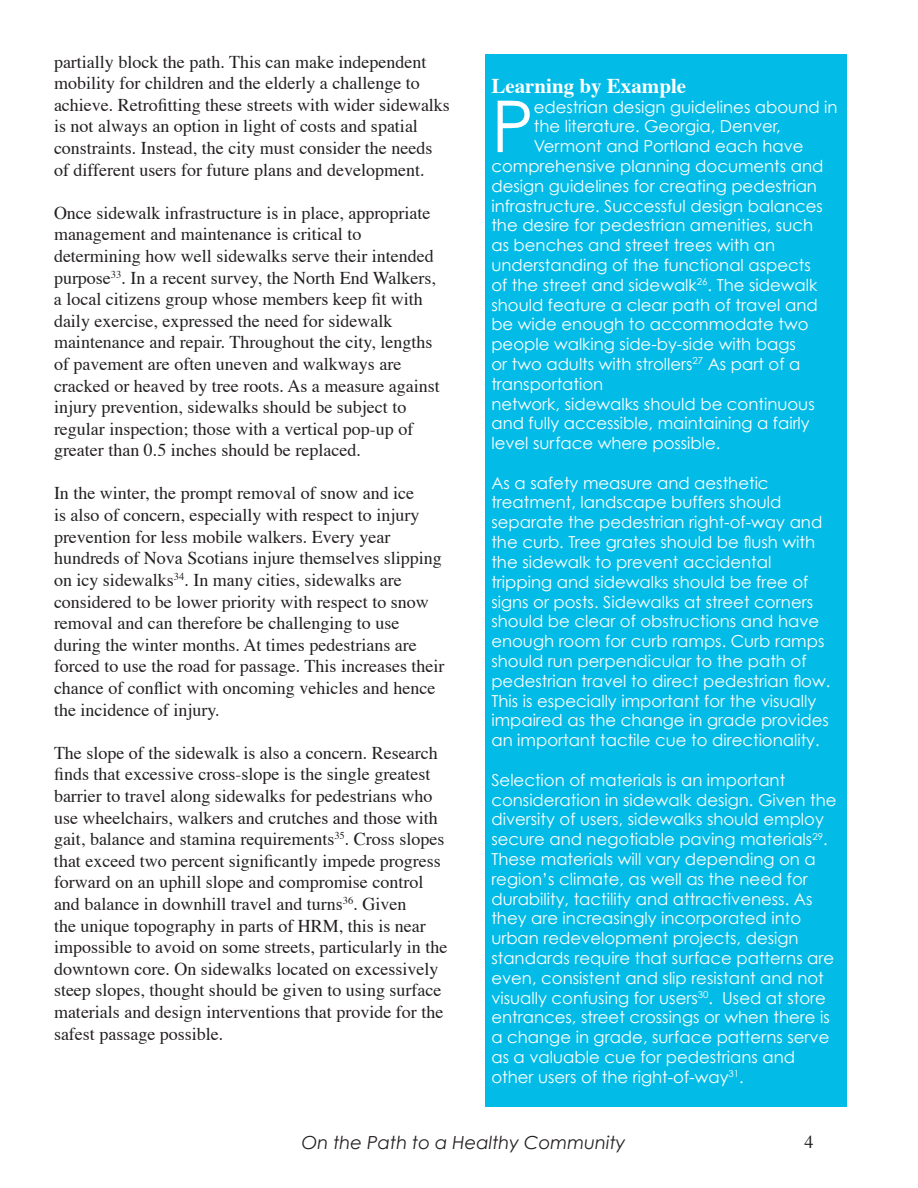
<style>
.page{position:relative;width:918px;height:1188px;background:#fff}
.page>*{position:absolute;margin:0;border:0;box-sizing:border-box;transform-origin:0 0}
.t1{font:71.55px "Century Gothic";color:#fff}
.t2{font:700 21px "Times";color:#fff}
.t3{font:18px/21.6px "Times";color:#231f20}
.t4{font:italic 18px "Century Gothic";color:#231f20}
.t5{font:16.5px/19.8px "Century Gothic";color:#fff}
</style>
<div class="page">
<div style="left:485px;top:54px;width:361px;height:1053px;background:#02bce7"></div>
<p class="t3" style="left:54px;top:52px;width:398px">partially block the path. This can make independent mobility for children and the elderly a challenge to achieve. Retrofitting these streets with wider sidewalks is not always an option in light of costs and spatial constraints. Instead, the city must consider the needs of different users for future plans and development.</p>
<p class="t3" style="left:54px;top:203px;width:387px">Once sidewalk infrastructure is in place, appropriate management and maintenance is critical to determining how well sidewalks serve their intended purpose<sup>33</sup>. In a recent survey, the North End Walkers, a local citizens group whose members keep fit with daily exercise, expressed the need for sidewalk maintenance and repair. Throughout the city, lengths of pavement are often uneven and walkways are cracked or heaved by tree roots. As a measure against injury prevention, sidewalks should be subject to regular inspection; those with a vertical pop-up of greater than 0.5 inches should be replaced.</p>
<p class="t3" style="left:54px;top:484px;width:392px">In the winter, the prompt removal of snow and ice<br>is also of concern, especially with respect to injury prevention for less mobile walkers. Every year hundreds of Nova Scotians injure themselves slipping on icy sidewalks<sup>34</sup>. In many cities, sidewalks are considered to be lower priority with respect to snow removal and can therefore be challenging to use during the winter months. At times pedestrians are forced to use the road for passage. This increases their chance of conflict with oncoming vehicles and hence the incidence of injury.</p>
<p class="t3" style="left:54px;top:743px;width:395px">The slope of the sidewalk is also a concern. Research finds that excessive cross-slope is the single greatest barrier to travel along sidewalks for pedestrians who use wheelchairs, walkers and crutches and those with gait, balance and stamina requirements<sup>35</sup>. Cross slopes that exceed two percent significantly impede progress forward on an uphill slope and compromise control and balance in downhill travel and turns<sup>36</sup>. Given<br>the unique topography in parts of HRM, this is near impossible to avoid on some streets, particularly in the downtown core. On sidewalks located on excessively steep slopes, thought should be given to using surface materials and design interventions that provide for the safest passage possible.</p>
<p class="t2" style="left:491px;top:72px;width:196px">Learning by Example</p>
<h1 class="t1" style="left:491px;top:83px;width:44px">P</h1>
<p class="t5" style="left:534px;top:96px;width:305px">edestrian design guidelines abound in</p>
<p class="t5" style="left:534px;top:116px;width:248px">the literature. Georgia, Denver,</p>
<p class="t5" style="left:534px;top:136px;width:271px">Vermont and Portland each have</p>
<p class="t5" style="left:491px;top:156px;width:334px">comprehensive planning documents and</p>
<p class="t5" style="left:491px;top:176px;width:327px">design guidelines for creating pedestrian</p>
<p class="t5" style="left:491px;top:195px;width:333px">infrastructure. Successful design balances</p>
<p class="t5" style="left:491px;top:215px;width:323px">the desire for pedestrian amenities, such</p>
<p class="t5" style="left:491px;top:235px;width:285px">as benches and street trees with an</p>
<p class="t5" style="left:491px;top:255px;width:321px">understanding of the functional aspects</p>
<p class="t5" style="left:491px;top:275px;width:327px">of the street and sidewalk<sup>26</sup>. The sidewalk</p>
<p class="t5" style="left:491px;top:294px;width:328px">should feature a clear path of travel and</p>
<p class="t5" style="left:491px;top:314px;width:319px">be wide enough to accommodate two</p>
<p class="t5" style="left:491px;top:334px;width:306px">people walking side-by-side with bags</p>
<p class="t5" style="left:491px;top:354px;width:311px">or two adults with strollers<sup>27</sup> As part of a</p>
<p class="t5" style="left:491px;top:374px;width:113px">transportation</p>
<p class="t5" style="left:491px;top:393px;width:325px">network, sidewalks should be continuous</p>
<p class="t5" style="left:491px;top:413px;width:320px">and fully accessible, maintaining a fairly</p>
<p class="t5" style="left:491px;top:433px;width:231px">level surface where possible.</p>
<p class="t5" style="left:491px;top:473px;width:341px">As a safety measure and aesthetic treatment, landscape buffers should separate the pedestrian right-of-way and the curb. Tree grates should be flush with the sidewalk to prevent accidental tripping and sidewalks should be free of signs or posts. Sidewalks at street corners should be clear of obstructions and have enough room for curb ramps. Curb ramps should run perpendicular to the path of pedestrian travel to direct pedestrian flow.<br>This is especially important for the visually impaired as the change in grade provides an important tactile cue to directionality.</p>
<p class="t5" style="left:491px;top:770px;width:347px">Selection of materials is an important consideration in sidewalk design. Given the diversity of users, sidewalks should employ secure and negotiable paving materials<sup>29</sup>.<br>These materials will vary depending on a region’s climate, as well as the need for durability, tactility and attractiveness. As they are increasingly incorporated into urban redevelopment projects, design standards require that surface patterns are even, consistent and slip resistant and not visually confusing for users<sup>30</sup>. Used at store entrances, street crossings or when there is a change in grade, surface patterns serve as a valuable cue for pedestrians and other users of the right-of-way<sup>31</sup>.</p>
<p class="t4" style="left:302px;top:1132px;width:325px">On the Path to a Healthy Community</p>
<p class="t3" style="left:805px;top:1132px;width:10px">4</p>
</div>
